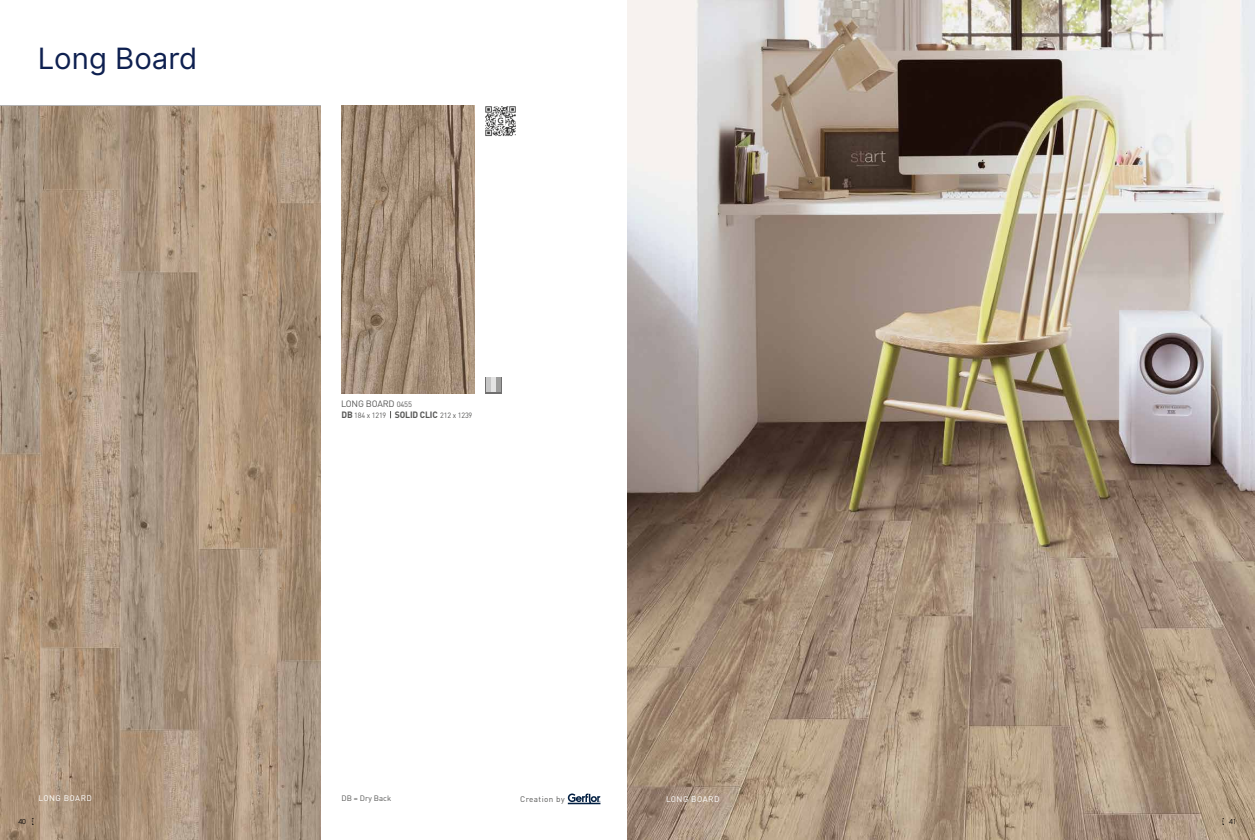
<style>
.page{position:relative;width:1255px;height:840px;background:#fff}
.page>*{position:absolute;margin:0;border:0;box-sizing:border-box;transform-origin:0 0}
.t1{font:29.4px "Inter";color:#0e2050}
.t2{font:9.07px "DIN Pro";letter-spacing:-.02em;color:#575756}
.t3{font:8.1px "DIN Pro";letter-spacing:.06em;color:#fff}
.t4{font:8.1px "DIN Pro";letter-spacing:.05em;color:#575756}
.t5{font:7.8px "DIN Pro";color:#575756}
.t6{font:7.57px "DIN Pro";letter-spacing:-.02em;color:#575756;scale:.95 1}
.t7{font:6.75px "Avant Garde";color:#000}
.s1{font-size:7.57px}
.s2{font-weight:700;font-size:9.07px}
</style>
<div class="page">
<svg style="left:568px;top:793px;width:32px;height:11px"></svg>
<img style="left:0;top:106px;width:320px;height:734px">
<img style="left:341px;top:106px;width:133px;height:287px">
<svg style="left:485px;top:377px;width:16px;height:16px"></svg>
<hr style="left:491px;top:378px;width:4px;height:14px;background:#e3e3e3">
<hr style="left:486px;top:378px;width:4px;height:14px;background:#c6c6c6">
<div style="left:496px;top:378px;width:5px;height:14px;background:#9d9d9c"></div>
<img style="left:627px;top:0;width:627px;height:840px">
<img style="left:485px;top:106px;width:30px;height:30px">
<h1 class="t1" style="left:38px;top:37px;width:161px">Long Board</h1>
<p class="t2" style="left:341px;top:397px;width:72px">LONG BOARD <span class="s1">0455</span></p>
<p class="t6" style="left:341px;top:410px;width:139px"><span class="s2">DB</span> 184 x 1219 <span class="s2">SOLID CLIC</span> 212 x 1239</p>
<p class="t3" style="left:39px;top:792px;width:55px">LONG BOARD</p>
<p class="t5" style="left:341px;top:792px;width:51px">DB = Dry Back</p>
<p class="t4" style="left:520px;top:792px;width:46px">Creation by</p>
<p class="t3" style="left:666px;top:792px;width:55px">LONG BOARD</p>
<p class="t7" style="left:18px;top:817px;width:9px">40</p>
<p class="t7" style="left:1228px;top:817px;width:9px">41</p>
</div>
